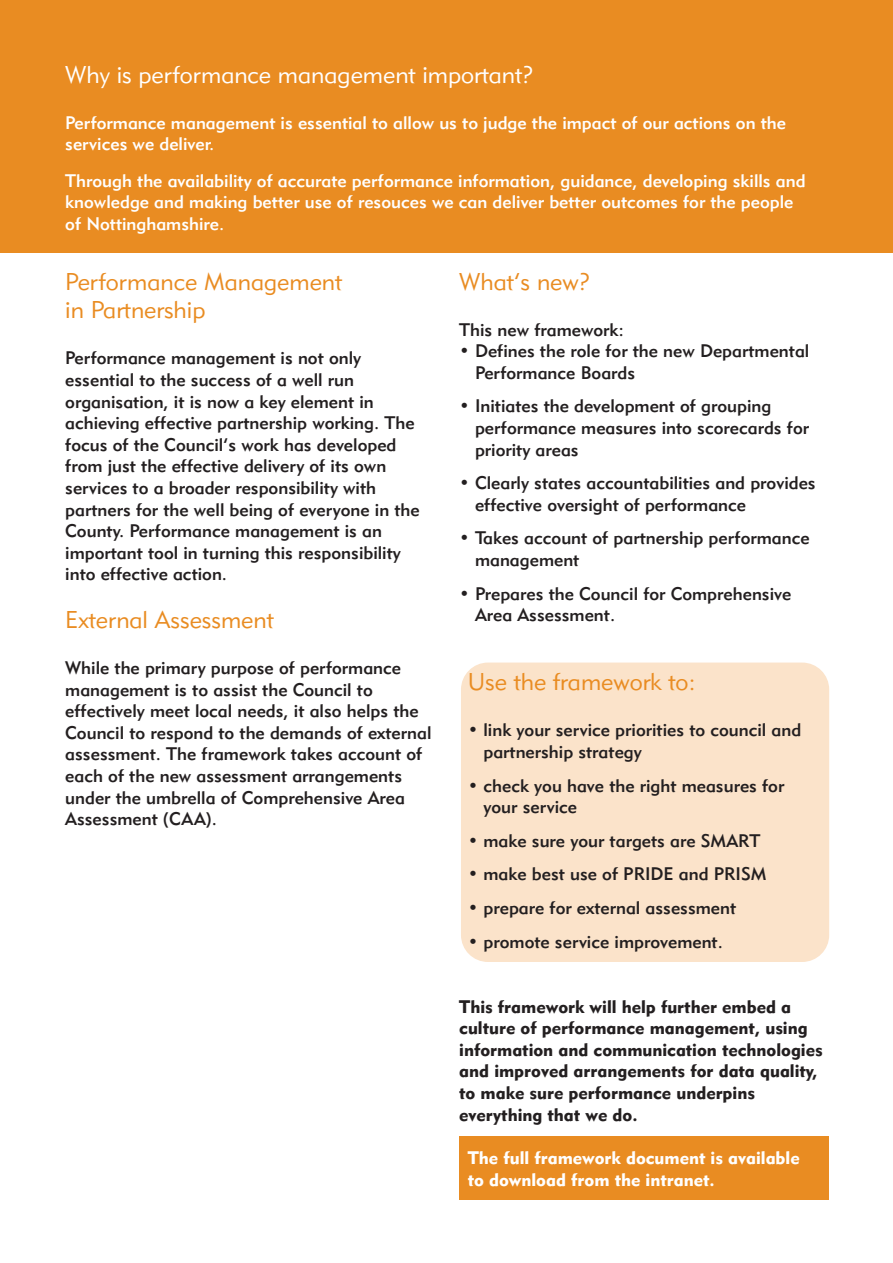
<style>
.page{position:relative;width:893px;height:1263px;background:#fff}
.page>*{position:absolute;margin:0;border:0;box-sizing:border-box;transform-origin:0 0}
.t1{font:24px/28.8px "Geometric 415 BT Lite A";color:#e98c22}
.t2{font:24px "Geometric 415 BT Lite A";color:#fff}
.t3{font:18px/21.6px "Geometric 415 BT Medium A";color:#231f20}
.t4{font:18px/21.6px "Geometric 415 BT Medium A";color:#fff}
.t5{font:18px/21.6px "Geometric 415 BT Black A";color:#231f20}
.t6{font:18px/22.5px "Geometric 415 BT Black A";color:#fff}
</style>
<div class="page">
<div style="left:459px;top:1136px;width:370px;height:63px;background:#e98c22"></div>
<div style="left:461px;top:662px;width:368px;height:300px;background:#fbe3ca;border-radius:27px"></div>
<div style="left:0;top:0;width:893px;height:253px;background:#e98c22"></div>
<h1 class="t2" style="left:65px;top:65px;width:470px">Why is performance management important?</h1>
<p class="t4" style="left:65px;top:113px;width:722px">Performance management is essential to allow us to judge the impact of our actions on the services we deliver.</p>
<p class="t4" style="left:65px;top:171px;width:742px">Through the availability of accurate performance information, guidance, developing skills and knowledge and making better use of resouces we can deliver better outcomes for the people of Nottinghamshire.</p>
<h1 class="t1" style="left:65px;top:269px;width:278px">Performance Management in Partnership</h1>
<p class="t3" style="left:65px;top:349px;width:356px">Performance management is not only essential to the success of a well run organisation, it is now a key element in achieving effective partnership working. The focus of the Council’s work has developed from just the effective delivery of its own services to a broader responsibility with partners for the well being of everyone in the County. Performance management is an important tool in turning this responsibility into effective action.</p>
<h1 class="t1" style="left:65px;top:607px;width:210px">External Assessment</h1>
<p class="t3" style="left:65px;top:659px;width:368px">While the primary purpose of performance management is to assist the Council to effectively meet local needs, it also helps the Council to respond to the demands of external assessment. The framework takes account of each of the new assessment arrangements under the umbrella of Comprehensive Area Assessment (CAA).</p>
<h1 class="t1" style="left:459px;top:269px;width:133px">What’s new?</h1>
<p class="t3" style="left:459px;top:320px;width:166px">This new framework:</p>
<p class="t3" style="left:475px;top:342px;width:336px;text-indent:-16px">• Defines the role for the new Departmental<br>Performance Boards</p>
<p class="t3" style="left:475px;top:397px;width:336px;text-indent:-16px">• Initiates the development of grouping performance measures into scorecards for priority areas</p>
<p class="t3" style="left:475px;top:474px;width:342px;text-indent:-16px">• Clearly states accountabilities and provides effective oversight of performance</p>
<p class="t3" style="left:475px;top:529px;width:336px;text-indent:-16px">• Takes account of partnership performance management</p>
<p class="t3" style="left:475px;top:584px;width:318px;text-indent:-16px">• Prepares the Council for Comprehensive<br>Area Assessment.</p>
<h1 class="t1" style="left:468px;top:670px;width:230px">Use the framework to:</h1>
<p class="t3" style="left:483px;top:721px;width:319px;text-indent:-16px">• link your service priorities to council and partnership strategy</p>
<p class="t3" style="left:483px;top:776px;width:302px;text-indent:-16px">• check you have the right measures for your service</p>
<p class="t3" style="left:468px;top:831px;width:294px">• make sure your targets are SMART</p>
<p class="t3" style="left:468px;top:865px;width:300px">• make best use of PRIDE and PRISM</p>
<p class="t3" style="left:468px;top:899px;width:270px">• prepare for external assessment</p>
<p class="t3" style="left:468px;top:932px;width:257px">• promote service improvement.</p>
<p class="t5" style="left:459px;top:997px;width:365px">This framework will help further embed a culture of performance management, using information and communication technologies and improved arrangements for data quality, to make sure performance underpins everything that we do.</p>
<p class="t6" style="left:468px;top:1148px;width:333px">The full framework document is available to download from the intranet.</p>
</div>
